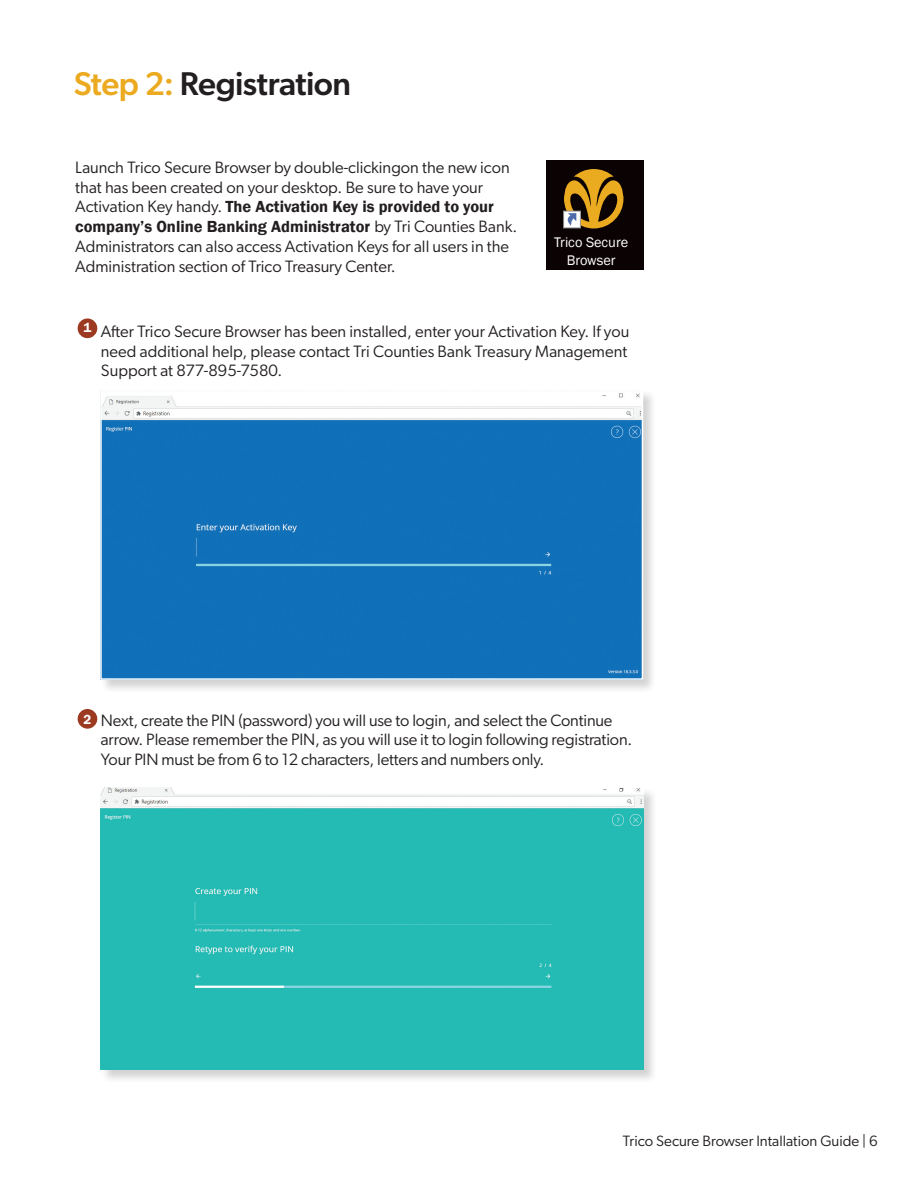
<style>
.page{position:relative;width:918px;height:1188px;background:#fff}
.page>*{position:absolute;margin:0;border:0;box-sizing:border-box;transform-origin:0 0}
.t1{font:500 33px "Gibson";letter-spacing:-.015em;color:#231f20}
.t2{font:16.5px/19.8px "Gibson";color:#231f20}
.t3{font:15px "Gibson";color:#231f20}
.t4{font:14.4px/18px "Franklin Gothic";color:#fff;text-align:center}
.t5{font:600 13.5px "Franklin Gothic";color:#fff}
.s1{color:#ebaa20}
.s2{font-family:"Franklin Gothic";font-weight:600}
</style>
<div class="page">
<div style="left:100px;top:389px;width:557px;height:304px;background:#231f20;opacity:.2"></div>
<img style="left:103px;top:392px;width:537px;height:285px">
<div style="left:100px;top:389px;width:543px;height:291px;border:2px solid #fff"></div>
<div style="left:100px;top:787px;width:557px;height:296px;background:#231f20;opacity:.2"></div>
<img style="left:101px;top:788px;width:543px;height:282px">
<div style="left:78px;top:318px;width:19px;height:20px;background:#9c3921;border-radius:50%"></div>
<div style="left:78px;top:709px;width:19px;height:20px;background:#9c3921;border-radius:50%"></div>
<div style="left:546px;top:160px;width:98px;height:109px;background:#0a0203"></div>
<div style="left:563px;top:211px;width:18px;height:17px;border:1px solid #939598"></div>
<svg style="left:564px;top:169px;width:59px;height:59px"></svg>
<p class="t1" style="left:74px;top:64px;width:279px"><span class="s1">Step 2:</span> Registration</p>
<p class="t2" style="left:75px;top:157px;width:443px">Launch Trico Secure Browser by double-clickingon the new icon that has been created on your desktop. Be sure to have your Activation Key handy. <span class="s2">The Activation Key is provided to your company’s Online Banking Administrator</span> by Tri Counties Bank.<br>Administrators can also access Activation Keys for all users in the Administration section of Trico Treasury Center.</p>
<p class="t4" style="left:554px;top:233px;width:75px">Trico Secure<br>Browser</p>
<p class="t5" style="left:83px;top:319px;width:9px">1</p>
<p class="t2" style="left:101px;top:321px;width:530px">After Trico Secure Browser has been installed, enter your Activation Key. If you need additional help, please contact Tri Counties Bank Treasury Management<br>Support at 877-895-7580.</p>
<p class="t5" style="left:84px;top:711px;width:9px">2</p>
<p class="t2" style="left:101px;top:710px;width:533px">Next, create the PIN (password) you will use to login, and select the Continue arrow. Please remember the PIN, as you will use it to login following registration.<br>Your PIN must be from 6 to 12 characters, letters and numbers only.</p>
<p class="t3" style="left:623px;top:1132px;width:256px">Trico Secure Browser Intallation Guide | 6</p>
</div>
